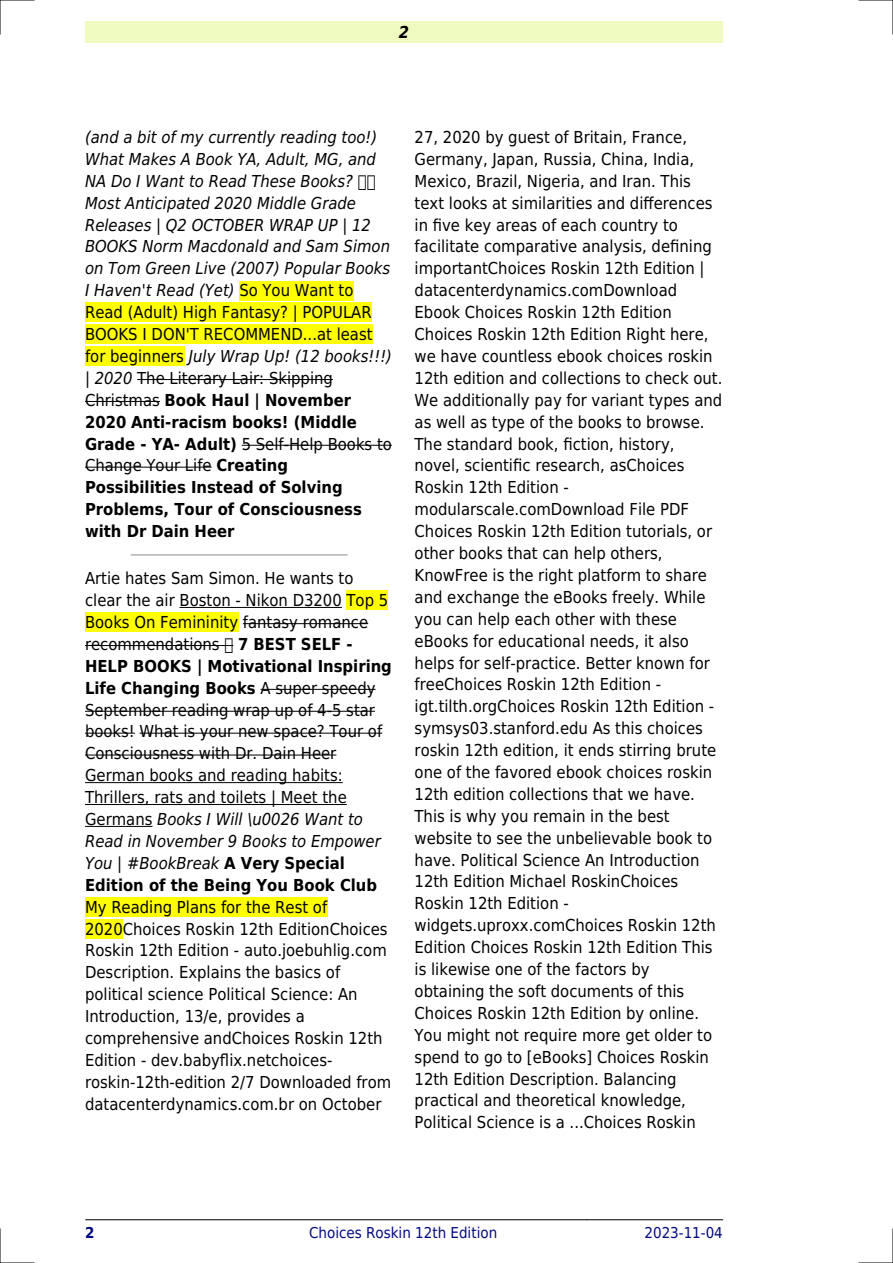
<style>
.page{position:relative;width:893px;height:1263px;background:#fff}
.page>*{position:absolute;margin:0;border:0;box-sizing:border-box;transform-origin:0 0}
.t1{font:16.5px/21.9px "DejaVu Sans Condensed";color:#000}
.t2{font:italic 16.5px/21.9px "DejaVu Sans Condensed";color:#000}
.t3{font:italic 700 16.5px "DejaVu Sans Condensed";color:#000}
.t4{font:15px "DejaVu Sans Condensed";color:#000880}
.t5{font:700 15px "DejaVu Sans Condensed";color:#000880}
.s1{font-style:normal}
.s2{font-weight:700;font-style:normal}
.s3{font-weight:700}
.s4{font-style:italic}
</style>
<div class="page">
<div style="left:85px;top:21px;width:638px;height:22px;background:#effbbe"></div>
<hr style="left:85px;top:1219px;width:134px;height:1px;background:#000">
<hr style="left:219px;top:1219px;width:368px;height:1px;background:#000">
<hr style="left:587px;top:1219px;width:136px;height:1px;background:#000">
<div style="left:239px;top:281px;width:114px;height:19px;background:#ff0"></div>
<div style="left:85px;top:303px;width:287px;height:19px;background:#ff0"></div>
<div style="left:85px;top:325px;width:288px;height:19px;background:#ff0"></div>
<div style="left:85px;top:347px;width:99px;height:19px;background:#ff0"></div>
<hr style="left:137px;top:379px;width:196px;height:1px;background:#000">
<hr style="left:85px;top:401px;width:75px;height:1px;background:#000">
<hr style="left:242px;top:445px;width:150px;height:1px;background:#000">
<hr style="left:85px;top:467px;width:127px;height:1px;background:#000">
<hr style="left:131px;top:554px;width:216px;height:1px;background:#999">
<hr style="left:180px;top:607px;width:162px;height:1px;background:#000">
<div style="left:347px;top:591px;width:41px;height:19px;background:#ff0"></div>
<div style="left:85px;top:613px;width:153px;height:19px;background:#ff0"></div>
<hr style="left:243px;top:623px;width:125px;height:1px;background:#000">
<hr style="left:85px;top:645px;width:148px;height:1px;background:#000">
<hr style="left:261px;top:689px;width:115px;height:1px;background:#000">
<hr style="left:85px;top:711px;width:290px;height:1px;background:#000">
<hr style="left:85px;top:733px;width:50px;height:1px;background:#000">
<hr style="left:140px;top:733px;width:242px;height:1px;background:#000">
<hr style="left:85px;top:755px;width:251px;height:1px;background:#000">
<hr style="left:85px;top:782px;width:258px;height:1px;background:#000">
<hr style="left:85px;top:804px;width:262px;height:1px;background:#000">
<hr style="left:85px;top:826px;width:67px;height:1px;background:#000">
<div style="left:85px;top:897px;width:242px;height:19px;background:#ff0"></div>
<div style="left:85px;top:919px;width:38px;height:19px;background:#ff0"></div>
<hr style="left:0;top:0;width:34px;height:1px;background:#000">
<hr style="left:859px;top:0;width:34px;height:1px;background:#000">
<hr style="left:0;top:1262px;width:34px;height:1px;background:#000">
<hr style="left:859px;top:1262px;width:34px;height:1px;background:#000">
<hr style="left:0;top:0;width:1px;height:34px;background:#000">
<hr style="left:0;top:1229px;width:1px;height:34px;background:#000">
<hr style="left:892px;top:0;width:1px;height:34px;background:#000">
<hr style="left:892px;top:1229px;width:1px;height:34px;background:#000">
<svg style="left:225px;top:645px;width:8px;height:2px"></svg>
<p class="t3" style="left:399px;top:23px;width:12px">2</p>
<p class="t2" style="left:85px;top:126px;width:309px">(and a bit of my currently reading too!)<br>What Makes A Book YA, Adult, MG, and NA Do I Want to Read These Books?<br>Most Anticipated 2020 Middle Grade Releases | Q2 OCTOBER WRAP UP | 12<br>BOOKS Norm Macdonald and Sam Simon on Tom Green Live (2007) Popular Books I Haven't Read (Yet) <span class="s1">So You Want to Read (Adult) High Fantasy? | POPULAR BOOKS I DON'T RECOMMEND...at least for beginners</span> July Wrap Up! (12 books!!!) | 2020 <span class="s1">The Literary Lair: Skipping Christmas</span> <span class="s2">Book Haul | November 2020 Anti-racism books! (Middle Grade - YA- Adult)</span> <span class="s1">5 Self-Help Books to Change Your Life</span> <span class="s2">Creating Possibilities Instead of Solving Problems, Tour of Consciousness with Dr Dain Heer</span></p>
<p class="t1" style="left:85px;top:567px;width:308px">Artie hates Sam Simon. He wants to clear the air Boston - Nikon D3200 Top 5<br>Books On Femininity fantasy romance recommendations <span class="s3">7 BEST SELF - HELP BOOKS | Motivational Inspiring Life Changing Books</span> A super speedy September reading wrap up of 4-5 star books! What is your new space? Tour of Consciousness with Dr. Dain Heer German books and reading habits:<br>Thrillers, rats and toilets | Meet the Germans <span class="s4">Books I Will \u0026 Want to Read in November 9 Books to Empower You | #BookBreak</span> <span class="s3">A Very Special Edition of the Being You Book Club</span></p>
<p class="t1" style="left:85px;top:896px;width:308px">My Reading Plans for the Rest of 2020Choices Roskin 12th EditionChoices Roskin 12th Edition - auto.joebuhlig.com Description. Explains the basics of political science Political Science: An Introduction, 13/e, provides a comprehensive andChoices Roskin 12th Edition - dev.babyflix.netchoices&shy;roskin-12th-edition 2/7 Downloaded from datacenterdynamics.com.br on October</p>
<p class="t1" style="left:415px;top:126px;width:309px">27, 2020 by guest of Britain, France, Germany, Japan, Russia, China, India, Mexico, Brazil, Nigeria, and Iran. This text looks at similarities and differences in five key areas of each country to facilitate comparative analysis, defining importantChoices Roskin 12th Edition | datacenterdynamics.comDownload Ebook Choices Roskin 12th Edition Choices Roskin 12th Edition Right here, we have countless ebook choices roskin 12th edition and collections to check out.<br>We additionally pay for variant types and as well as type of the books to browse.<br>The standard book, fiction, history, novel, scientific research, asChoices Roskin 12th Edition - modularscale.comDownload File PDF Choices Roskin 12th Edition tutorials, or other books that can help others, KnowFree is the right platform to share and exchange the eBooks freely. While you can help each other with these eBooks for educational needs, it also helps for self-practice. Better known for freeChoices Roskin 12th Edition - igt.tilth.orgChoices Roskin 12th Edition - symsys03.stanford.edu As this choices roskin 12th edition, it ends stirring brute one of the favored ebook choices roskin 12th edition collections that we have.<br>This is why you remain in the best website to see the unbelievable book to have. Political Science An Introduction 12th Edition Michael RoskinChoices Roskin 12th Edition - widgets.uproxx.comChoices Roskin 12th Edition Choices Roskin 12th Edition This is likewise one of the factors by obtaining the soft documents of this Choices Roskin 12th Edition by online.<br>You might not require more get older to spend to go to [eBooks] Choices Roskin 12th Edition Description. Balancing practical and theoretical knowledge, Political Science is a ...Choices Roskin</p>
<p class="t5" style="left:85px;top:1224px;width:11px">2</p>
<p class="t4" style="left:309px;top:1224px;width:190px">Choices Roskin 12th Edition</p>
<p class="t4" style="left:644px;top:1224px;width:80px">2023-11-04</p>
</div>
